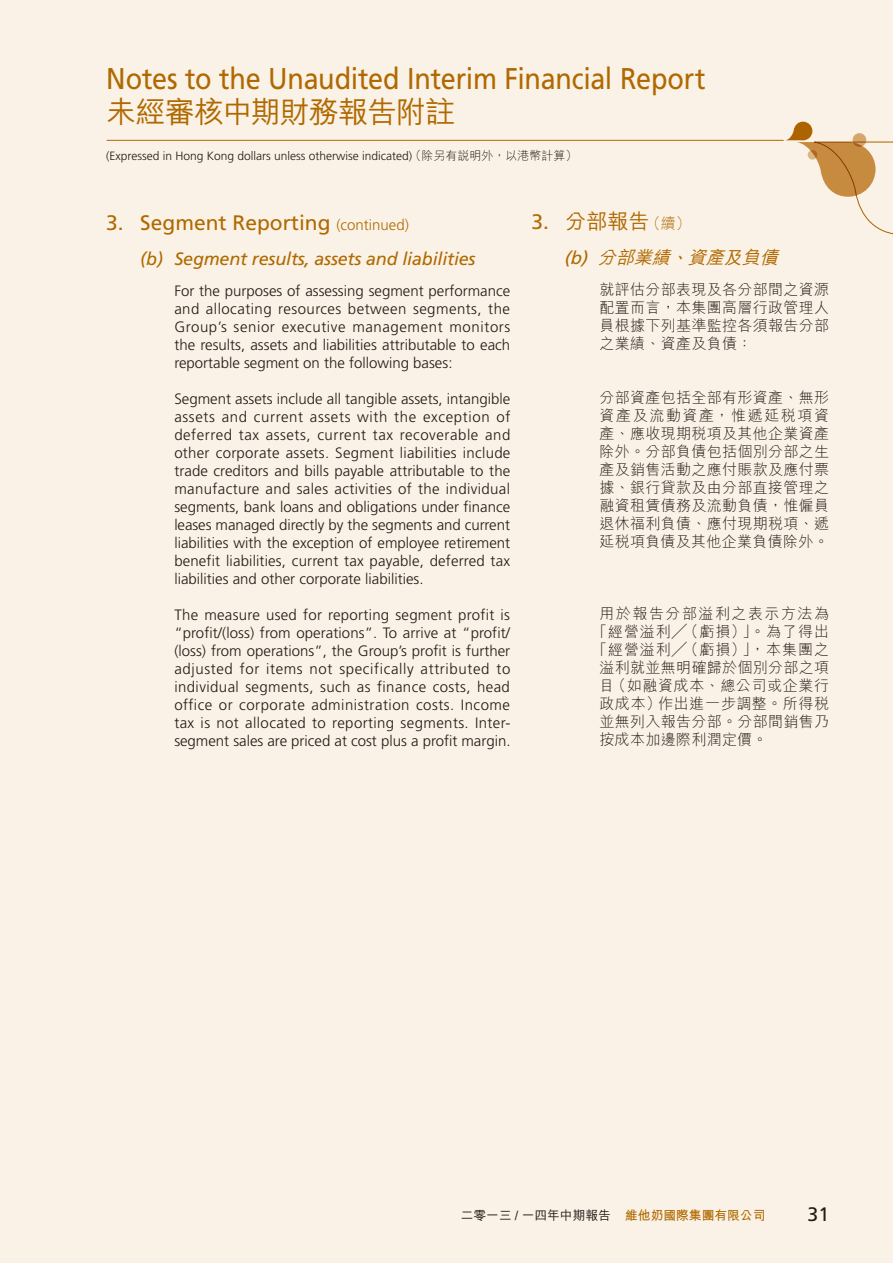
<style>
.page{position:relative;width:893px;height:1263px;background:#faf2e6}
.page>*{position:absolute;margin:0;border:0;box-sizing:border-box;transform-origin:0 0}
.t1{font:30px "Frutiger LT Std";letter-spacing:-.01em;color:#b06900;scale:.9 1}
.t2{font:500 30px "M Hei HK";letter-spacing:-.035em;color:#b06900}
.t3{font:21px "Frutiger LT Std";color:#b06900}
.t4{font:500 21px "M Hei HK";color:#b06900}
.t5{font:19.5px "Frutiger LT Std";color:#231916}
.t6{font:italic 18px "Frutiger LT Std";letter-spacing:-.01em;color:#b06900}
.t7{font:italic 500 18px "M Hei HK";color:#b06900}
.t8{font:300 15px/18px "Frutiger LT Std";color:#231916;text-align:justify}
.t9{font:300 15px/18px "M Hei HK";letter-spacing:.02em;color:#231916;text-align:justify}
.t10{font:300 15px "M Hei HK";letter-spacing:.065em;color:#231916}
.t11{font:300 15px "M Hei HK";letter-spacing:.045em;color:#231916}
.t12{font:300 15px "M Hei HK";letter-spacing:.1em;color:#231916}
.t13{font:500 12.75px "M Hei HK";color:#231916}
.t14{font:300 12px "Frutiger LT Std";color:#231916}
.s1{font-family:"M Hei HK"}
.s2{font-weight:300;font-size:15px}
.s3{font-family:"Frutiger LT Std";font-weight:400}
.s4{font-weight:700;color:#b06900}
</style>
<div class="page">
<svg style="left:786px;top:122px;width:107px;height:113px"></svg>
<svg style="left:808px;top:150px;width:9px;height:10px"></svg>
<svg style="left:853px;top:133px;width:13px;height:14px"></svg>
<hr style="left:107px;top:140px;width:676px;height:1px;background:#b06900">
<h1 class="t1" style="left:106px;top:61px;width:667px">Notes to the Unaudited Interim Financial Report</h1>
<h1 class="t2" style="left:106px;top:90px;width:351px">未經審核中期財務報告附註</h1>
<p class="t14" style="left:106px;top:149px;width:473px">(Expressed in Hong Kong dollars unless otherwise indicated)<span class="s1">（除另有說明外，以港幣計算）</span></p>
<h2 class="t3" style="left:106px;top:210px;width:304px">3. Segment Reporting <span class="s2">(continued)</span></h2>
<p class="t6" style="left:140px;top:249px;width:337px">(b) Segment results, assets and liabilities</p>
<p class="t8" style="left:174px;top:282px;width:338px">For the purposes of assessing segment performance and allocating resources between segments, the Group’s senior executive management monitors the results, assets and liabilities attributable to each reportable segment on the following bases:</p>
<p class="t8" style="left:174px;top:390px;width:338px">Segment assets include all tangible assets, intangible assets and current assets with the exception of deferred tax assets, current tax recoverable and other corporate assets. Segment liabilities include trade creditors and bills payable attributable to the manufacture and sales activities of the individual segments, bank loans and obligations under finance leases managed directly by the segments and current liabilities with the exception of employee retirement benefit liabilities, current tax payable, deferred tax liabilities and other corporate liabilities.</p>
<p class="t8" style="left:174px;top:606px;width:338px">The measure used for reporting segment profit is “profit/(loss) from operations”. To arrive at “profit/ (loss) from operations”, the Group’s profit is further adjusted for items not specifically attributed to individual segments, such as finance costs, head office or corporate administration costs. Income tax is not allocated to reporting segments. Inter&shy;segment sales are priced at cost plus a profit margin.</p>
<h2 class="t4" style="left:531px;top:206px;width:161px"><span class="s3">3.</span> 分部報告<span class="s2">（續）</span></h2>
<p class="t7" style="left:564px;top:245px;width:222px"><span class="s3">(b)</span> 分部業績、資產及負債</p>
<p class="t9" style="left:600px;top:280px;width:231px">就評估分部表現及各分部間之資源配置而言，本集團高層行政管理人員根據下列基準監控各須報告分部之業績、資產及負債：</p>
<p class="t9" style="left:599px;top:388px;width:231px">分部資產包括全部有形資產、無形資產及流動資產，惟遞延稅項資產、應收現期稅項及其他企業資產除外。分部負債包括個別分部之生產及銷售活動之應付賬款及應付票據、銀行貸款及由分部直接管理之融資租賃債務及流動負債，惟僱員退休福利負債、應付現期稅項、遞延稅項負債及其他企業負債除外。</p>
<p class="t12" style="left:599px;top:606px;width:231px">用於報告分部溢利之表示方法為</p>
<p class="t10" style="left:592px;top:624px;width:239px">「經營溢利╱（虧損）」。為了得出</p>
<p class="t10" style="left:592px;top:642px;width:239px">「經營溢利╱（虧損）」，本集團之</p>
<p class="t9" style="left:599px;top:658px;width:231px">溢利就並無明確歸於個別分部之項</p>
<p class="t11" style="left:599px;top:678px;width:231px">目（如融資成本、總公司或企業行</p>
<p class="t11" style="left:600px;top:696px;width:231px">政成本）作出進一步調整。所得稅</p>
<p class="t9" style="left:600px;top:712px;width:231px">並無列入報告分部。分部間銷售乃</p>
<p class="t9" style="left:600px;top:730px;width:169px">按成本加邊際利潤定價。</p>
<p class="t13" style="left:461px;top:1205px;width:306px">二零一三 / 一四年中期報告 <span class="s4">維他奶國際集團有限公司</span></p>
<h3 class="t5" style="left:807px;top:1202px;width:23px">31</h3>
</div>
